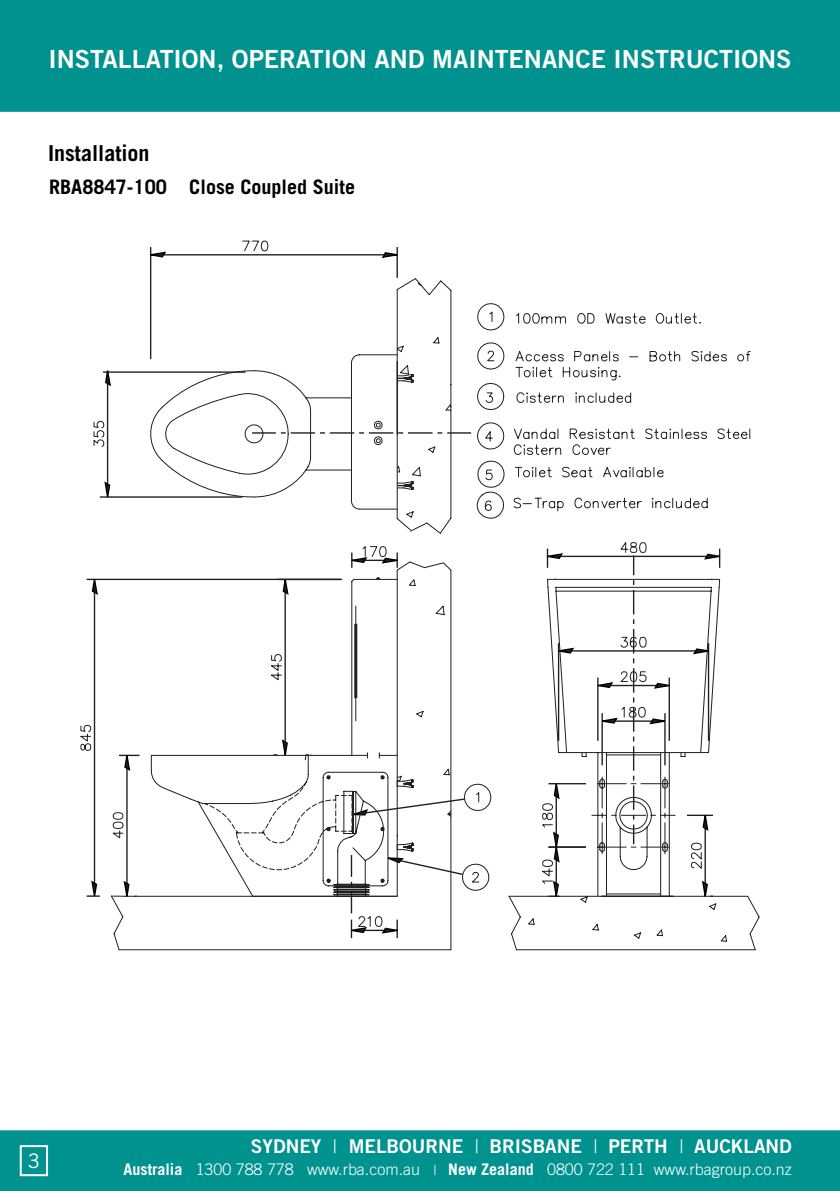
<style>
.page{position:relative;width:840px;height:1191px;background:#fff}
.page>*{position:absolute;margin:0;border:0;box-sizing:border-box;transform-origin:0 0}
.t1{font:25px "Trade Gothic LT Std Bd 2";color:#fff}
.Paragraph{font:700 22px "Trade Gothic LT Std";color:#000}
.Paragraph-2{font:700 20px "Trade Gothic LT Std";color:#000}
.t2{font:20px "Trade Gothic LT Std";color:#fff}
.t3{font:18.8px "Trade Gothic LT Std Bd 2";color:#fff}
.t4{font:300 16px "Trade Gothic LT Std";color:#fff}
.s1{font-family:"Trade Gothic LT Std";font-weight:300}
.s2{font-weight:700}
.s3{font-size:14px}
</style>
<div class="page">
<div style="left:0;top:0;width:839px;height:112px;background:#00928f"></div>
<div style="left:0;top:1130px;width:839px;height:61px;background:#00928f"></div>
<div style="left:21px;top:1146px;width:26px;height:29px;background:#00928f"></div>
<div style="left:20px;top:1145px;width:28px;height:31px;border:2px solid #fff"></div>
<hr style="left:396px;top:247px;width:1px;height:31px;background:#211f1f">
<hr style="left:150px;top:247px;width:1px;height:112px;background:#211f1f">
<hr style="left:162px;top:254px;width:223px;height:1px;background:#211f1f">
<svg style="left:380px;top:251px;width:18px;height:8px"></svg>
<svg style="left:150px;top:251px;width:17px;height:8px"></svg>
<svg style="left:242px;top:240px;width:27px;height:12px"></svg>
<svg style="left:93px;top:277px;width:324px;height:673px"></svg>
<svg style="left:350px;top:279px;width:410px;height:672px"></svg>
<svg style="left:252px;top:354px;width:219px;height:103px"></svg>
<svg style="left:309px;top:757px;width:52px;height:25px"></svg>
<svg style="left:361px;top:757px;width:359px;height:44px"></svg>
<svg style="left:273px;top:757px;width:16px;height:6px"></svg>
<svg style="left:270px;top:373px;width:480px;height:384px"></svg>
<svg style="left:343px;top:914px;width:62px;height:24px"></svg>
<hr style="left:350px;top:891px;width:2px;height:22px;background:#211f1f">
<svg style="left:333px;top:790px;width:133px;height:107px"></svg>
<hr style="left:94px;top:591px;width:1px;height:293px;background:#211f1f">
<svg style="left:87px;top:879px;width:13px;height:25px"></svg>
<svg style="left:80px;top:457px;width:628px;height:297px"></svg>
<h1 class="t1" style="left:48px;top:44px;width:744px">INSTALLATION, OPERATION AND MAINTENANCE INSTRUCTIONS</h1>
<p class="Paragraph" style="left:48px;top:139px;width:103px">Installation</p>
<p class="Paragraph-2" style="left:49px;top:175px;width:307px">RBA8847-100 Close Coupled Suite</p>
<p class="t2" style="left:28px;top:1148px;width:14px">3</p>
<p class="t3" style="left:251px;top:1134px;width:542px">SYDNEY <span class="s1">|</span> MELBOURNE <span class="s1">|</span> BRISBANE <span class="s1">|</span> PERTH <span class="s1">|</span> AUCKLAND</p>
<p class="t4" style="left:124px;top:1159px;width:669px"><span class="s2">Australia</span> 1300 788 778 www.rba.com.au <span class="s3">|</span> <span class="s2">New Zealand</span> 0800 722 111 www.rbagroup.co.nz</p>
</div>
